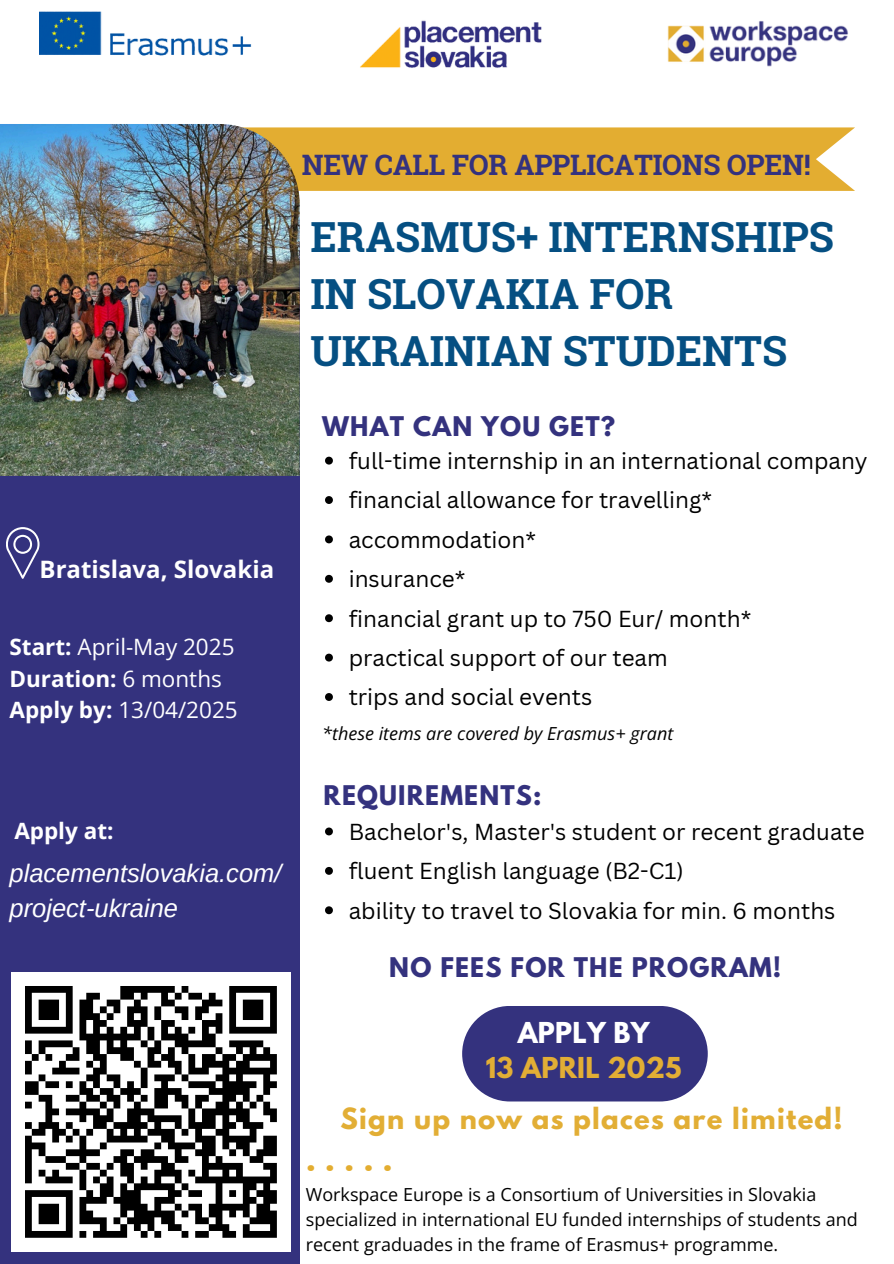
<style>
.page{position:relative;width:894px;height:1264px;background:#fff}
.page>*{position:absolute;margin:0;border:0;box-sizing:border-box;transform-origin:0 0}
.t1{font:700 41.55px/57.3px "Roboto Slab";color:#054f82}
.t2{font:700 37.5px "Canva Sans";color:#e3ad31}
.t3{font:700 28.2px "Roboto Slab";letter-spacing:-.01em;color:#34327e}
.t4{font:700 25.95px "League Spartan";letter-spacing:.05em;color:#e2ae35}
.t5{font:italic 25.5px/34.8px "Arimo";color:#fff}
.t6{font:700 25.5px/34.7px "League Spartan";letter-spacing:.01em;color:#e2ae35;text-align:center}
.t7{font:700 24px "League Spartan";letter-spacing:.05em;color:#34327e}
.t8{font:700 24px "Open Sans";color:#fff}
.t9{font:22.5px "Canva Sans";color:#000}
.t10{font:22.5px "Open Sans";color:#fff}
.t11{font:700 22.5px "Open Sans";color:#fff}
.t12{font:18px/24.8px "Open Sans";color:#000}
.t13{font:italic 18px "Open Sans";color:#000}
.s1{font-weight:700}
.s2{font-weight:400}
.s3{color:#fff}
</style>
<div class="page">
<div style="left:0;top:242px;width:300px;height:1021px;background:#34327e"></div>
<img style="left:667px;top:21px;width:181px;height:46px">
<svg style="left:6px;top:527px;width:34px;height:52px"></svg>
<div style="left:300px;top:127px;width:554px;height:64px;background:#e3ad31"></div>
<img style="left:0;top:124px;width:300px;height:352px">
<img style="left:360px;top:20px;width:182px;height:48px">
<img style="left:40px;top:11px;width:212px;height:45px">
<div style="left:462px;top:1005px;width:245px;height:96px;background:#34327e;border-radius:48px"></div>
<svg style="left:325px;top:456px;width:8px;height:8px"></svg>
<svg style="left:325px;top:496px;width:8px;height:8px"></svg>
<svg style="left:325px;top:535px;width:8px;height:8px"></svg>
<svg style="left:325px;top:575px;width:8px;height:7px"></svg>
<svg style="left:325px;top:614px;width:8px;height:8px"></svg>
<svg style="left:325px;top:653px;width:8px;height:8px"></svg>
<svg style="left:325px;top:693px;width:8px;height:8px"></svg>
<svg style="left:325px;top:827px;width:8px;height:8px"></svg>
<svg style="left:325px;top:867px;width:8px;height:7px"></svg>
<svg style="left:325px;top:906px;width:8px;height:8px"></svg>
<div style="left:11px;top:972px;width:279px;height:279px;background:#fff"></div>
<svg style="left:25px;top:986px;width:252px;height:252px"></svg>
<p class="t3" style="left:302px;top:145px;width:510px">NEW CALL FOR APPLICATIONS OPEN!</p>
<p class="t1" style="left:310px;top:207px;width:525px">ERASMUS+ INTERNSHIPS<br>IN SLOVAKIA FOR<br>UKRAINIAN STUDENTS</p>
<p class="t8" style="left:40px;top:552px;width:236px">Bratislava, Slovakia</p>
<h4 class="t10" style="left:10px;top:631px;width:226px"><span class="s1">Start:</span> April-May 2025</h4>
<p class="t11" style="left:10px;top:662px;width:214px">Duration: <span class="s2">6 months</span></p>
<h5 class="t10" style="left:10px;top:694px;width:230px"><span class="s1">Apply by:</span> 13/04/2025</h5>
<p class="t11" style="left:14px;top:815px;width:101px">Apply at:</p>
<p class="t5" style="left:10px;top:856px;width:273px">placementslovakia.com/ project-ukraine</p>
<p class="t7" style="left:322px;top:414px;width:294px">WHAT CAN YOU GET?</p>
<h2 class="t9" style="left:348px;top:445px;width:520px">full-time internship in an international company</h2>
<h1 class="t9" style="left:348px;top:484px;width:365px">financial allowance for travelling*</h1>
<h6 class="t9" style="left:348px;top:524px;width:189px">accommodation*</h6>
<p class="t9" style="left:348px;top:563px;width:118px">insurance*</p>
<p class="t9" style="left:348px;top:602px;width:404px">financial grant up to 750 Eur/ month*</p>
<p class="t9" style="left:348px;top:642px;width:320px">practical support of our team</p>
<h6 class="t9" style="left:348px;top:681px;width:245px">trips and social events</h6>
<p class="t13" style="left:322px;top:721px;width:352px">*these items are covered by Erasmus+ grant</p>
<h5 class="t7" style="left:323px;top:783px;width:219px">REQUIREMENTS:</h5>
<p class="t9" style="left:348px;top:815px;width:517px">Bachelor's, Master's student or recent graduate</p>
<p class="t9" style="left:348px;top:855px;width:336px">fluent English language (B2-C1)</p>
<p class="t9" style="left:348px;top:894px;width:488px">ability to travel to Slovakia for min. 6 months</p>
<h5 class="t7" style="left:389px;top:955px;width:393px">NO FEES FOR THE PROGRAM!</h5>
<p class="t6" style="left:485px;top:1018px;width:197px"><span class="s3">APPLY BY<br></span>13 APRIL 2025</p>
<p class="t4" style="left:340px;top:1105px;width:503px">Sign up now as places are limited!</p>
<p class="t2" style="left:306px;top:1130px;width:89px">.....</p>
<p class="t12" style="left:306px;top:1181px;width:553px">Workspace Europe is a Consortium of Universities in Slovakia specialized in international EU funded internships of students and recent graduades in the frame of Erasmus+ programme.</p>
</div>
